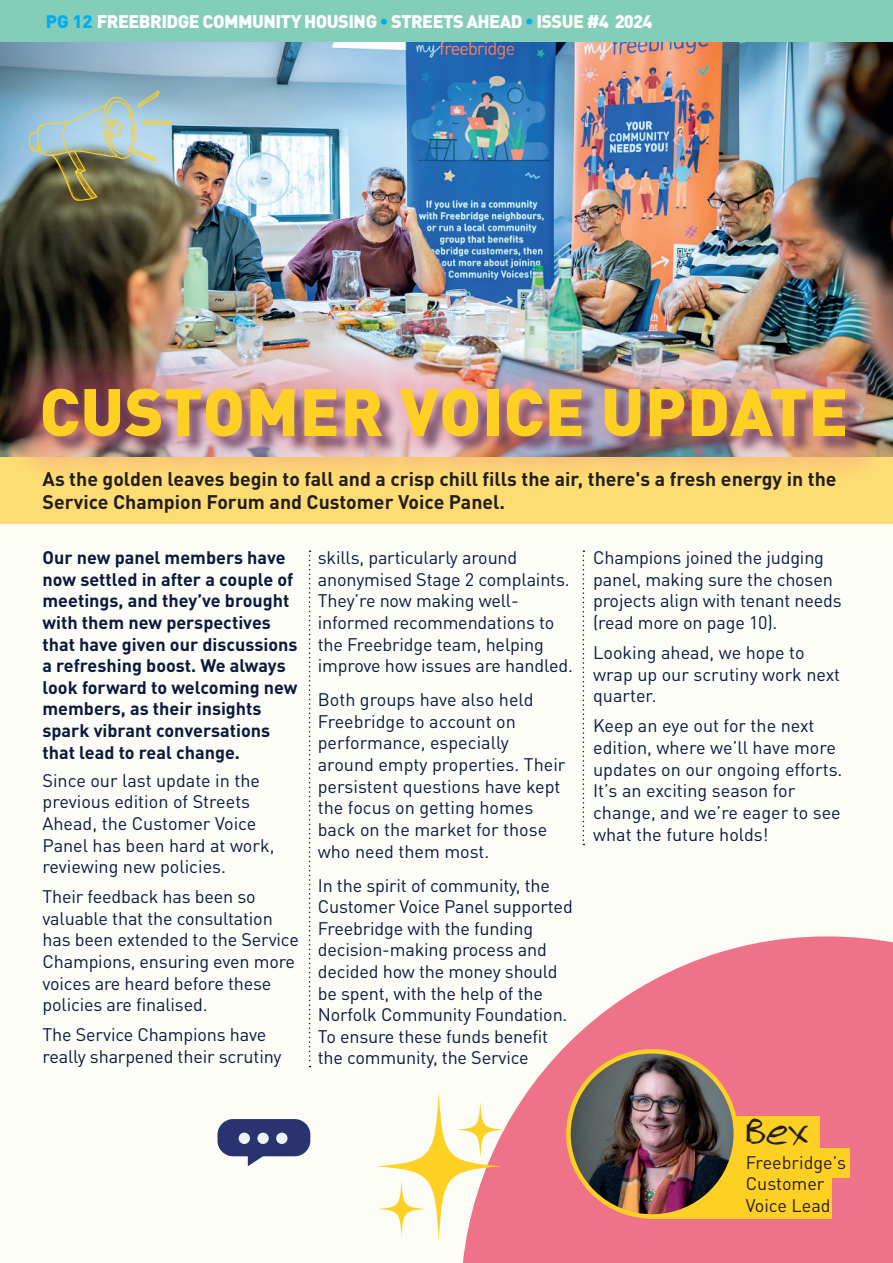
<style>
.page{position:relative;width:893px;height:1263px;background:#fff}
.page>*{position:absolute;margin:0;border:0;box-sizing:border-box;transform-origin:0 0}
.t1{font:900 66px "DINOT";letter-spacing:.01em;color:#fed023}
.t2{font:36px "Dumb";color:#231f20}
.t3{font:700 19.5px/23.4px "DINOT";color:#231f20}
.t4{font:18px/21.6px "DINOT";letter-spacing:-.01em;color:#0c193e}
.t5{font:700 18px/21.6px "DINOT";color:#0c193e}
.t6{font:900 18px "DINOT";letter-spacing:-.03em;color:#fff}
.t7{font:18px/21.6px "DINOT";color:#231f20}
.s1{color:#00aeef}
.s2{color:#fcfdf6}
</style>
<div class="page">
<div style="left:0;top:43px;width:893px;height:1220px;background:#fcfdf6"></div>
<div style="left:0;top:0;width:893px;height:43px;background:#84cdb8"></div>
<img style="left:0;top:43px;width:893px;height:414px">
<svg style="left:309px;top:550px;width:2px;height:517px"></svg>
<div style="left:0;top:457px;width:893px;height:66px;background:#fedc74"></div>
<img style="left:28px;top:89px;width:146px;height:112px">
<div style="left:0;top:346px;width:887px;height:132px;background:#ee7389;opacity:.95"></div>
<svg style="left:463px;top:936px;width:430px;height:327px;fill:#ee7389"></svg>
<div style="left:729px;top:1116px;width:91px;height:32px;background:#fed023"></div>
<div style="left:697px;top:1148px;width:153px;height:29px;background:#fed023"></div>
<div style="left:652px;top:1172px;width:180px;height:24px;background:#fed023"></div>
<div style="left:648px;top:1194px;width:184px;height:25px;background:#fed023"></div>
<img style="left:568px;top:1051px;width:168px;height:165px">
<div style="left:566px;top:1049px;width:172px;height:170px;border:4px solid #fed023;border-radius:50%"></div>
<svg style="left:376px;top:1091px;width:125px;height:150px"></svg>
<svg style="left:456px;top:1101px;width:48px;height:57px"></svg>
<svg style="left:378px;top:1180px;width:47px;height:57px"></svg>
<svg style="left:583px;top:550px;width:1px;height:295px"></svg>
<div style="left:217px;top:1119px;width:93px;height:37px;background:#293370;border-radius:16px"></div>
<svg style="left:248px;top:1156px;width:18px;height:10px"></svg>
<div style="left:239px;top:1133px;width:11px;height:11px;background:#eaf5fb;border-radius:50%"></div>
<div style="left:257px;top:1133px;width:12px;height:11px;background:#eaf5fb;border-radius:50%"></div>
<div style="left:276px;top:1133px;width:11px;height:11px;background:#eaf5fb;border-radius:50%"></div>
<p class="t6" style="left:46px;top:7px;width:608px"><span class="s1">PG 12</span> FREEBRIDGE COMMUNITY HOUSING <span class="s1">•</span> STREETS AHEAD <span class="s1">•</span> <span class="s2">ISSUE</span> #4 2024</p>
<p class="t1" style="left:40px;top:359px;width:810px">CUSTOMER VOICE UPDATE</p>
<p class="t3" style="left:43px;top:466px;width:795px">As the golden leaves begin to fall and a crisp chill fills the air, there's a fresh energy in the<br>Service Champion Forum and Customer Voice Panel.</p>
<p class="t5" style="left:43px;top:546px;width:257px">Our new panel members have now settled in after a couple of meetings, and they’ve brought with them new perspectives that have given our discussions a refreshing boost. We always look forward to welcoming new members, as their insights spark vibrant conversations that lead to real change.</p>
<p class="t4" style="left:43px;top:768px;width:233px">Since our last update in the previous edition of Streets<br>Ahead, the Customer Voice<br>Panel has been hard at work, reviewing new policies.</p>
<p class="t4" style="left:43px;top:885px;width:258px">Their feedback has been so valuable that the consultation has been extended to the Service<br>Champions, ensuring even more voices are heard before these policies are finalised.</p>
<p class="t4" style="left:43px;top:1023px;width:241px">The Service Champions have really sharpened their scrutiny</p>
<p class="t4" style="left:318px;top:546px;width:257px">skills, particularly around anonymised Stage 2 complaints.<br>They’re now making well&shy;informed recommendations to the Freebridge team, helping improve how issues are handled.</p>
<p class="t4" style="left:318px;top:688px;width:249px">Both groups have also held<br>Freebridge to account on performance, especially around empty properties. Their persistent questions have kept the focus on getting homes back on the market for those who need them most.</p>
<p class="t4" style="left:318px;top:873px;width:256px">In the spirit of community, the<br>Customer Voice Panel supported<br>Freebridge with the funding decision-making process and decided how the money should be spent, with the help of the<br>Norfolk Community Foundation.<br>To ensure these funds benefit the community, the Service</p>
<p class="t4" style="left:593px;top:546px;width:250px">Champions joined the judging panel, making sure the chosen projects align with tenant needs (read more on page 10).</p>
<p class="t4" style="left:593px;top:641px;width:248px">Looking ahead, we hope to wrap up our scrutiny work next quarter.</p>
<p class="t4" style="left:593px;top:714px;width:251px">Keep an eye out for the next edition, where we’ll have more updates on our ongoing efforts.<br>It’s an exciting season for change, and we’re eager to see what the future holds!</p>
<p class="t2" style="left:746px;top:1102px;width:65px">Bex</p>
<p class="t7" style="left:746px;top:1150px;width:102px">Freebridge’s<br>Customer<br>Voice Lead</p>
</div>
